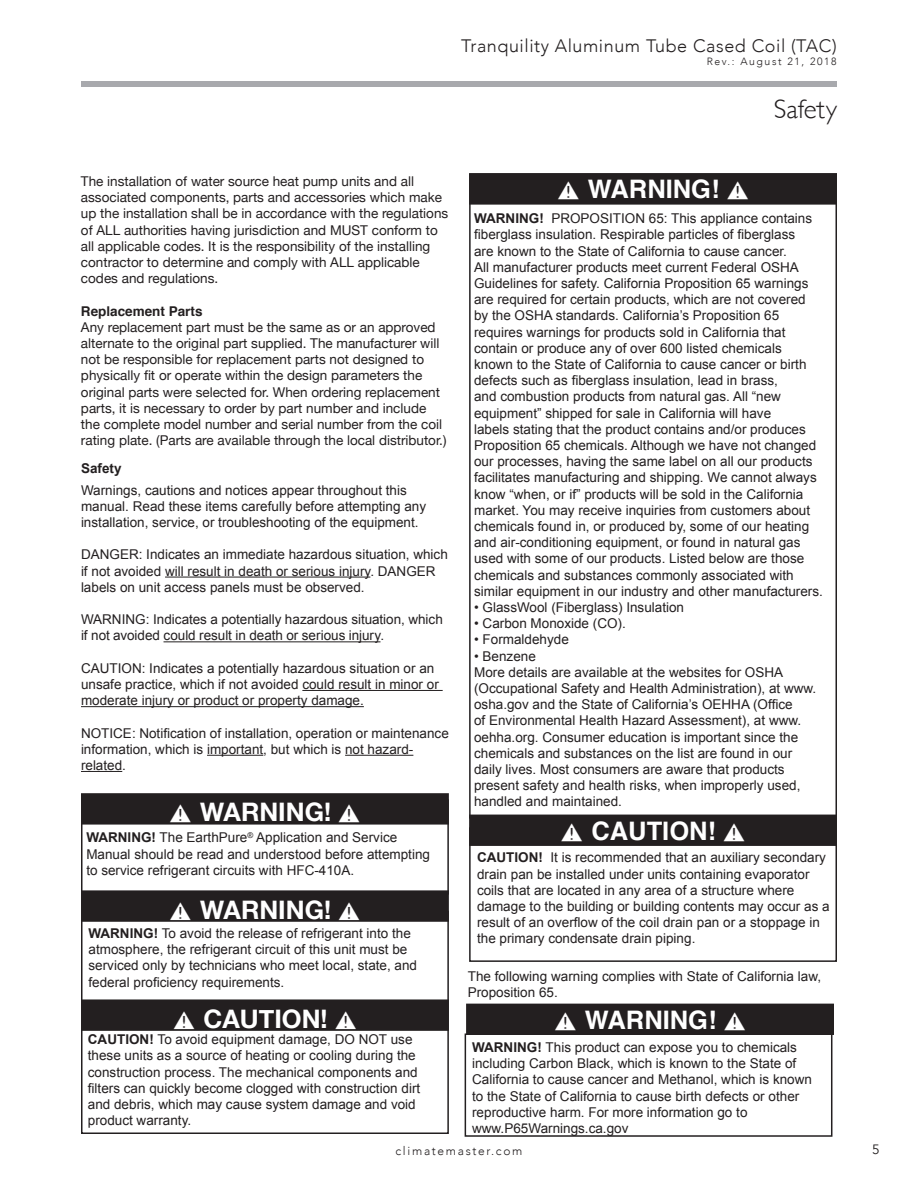
<style>
.page{position:relative;width:918px;height:1188px;background:#fff}
.page>*{position:absolute;margin:0;border:0;box-sizing:border-box;transform-origin:0 0}
.t1{font:300 27px "Gill Sans";letter-spacing:.005em;color:#231f20}
.t2{font:700 25.5px "Helvetica";color:#fff}
.t3{font:700 25.5px "Helvetica Neue";color:#fff}
.t4{font:300 18px "Avenir";letter-spacing:.03em;color:#231f20}
.t5{font:13.5px/16.2px "Arial";color:#231f20}
.t6{font:13.5px/16.2px "Helvetica Neue";color:#231f20}
.t7{font:700 13.5px "Helvetica";color:#231f20}
.t8{font:700 13.5px "Arial";color:#231f20}
.t9{font:13.5px "Avenir";color:#231f20}
.t10{font:300 12px "Avenir";letter-spacing:.14em;color:#231f20}
.t11{font:300 10.5px "Avenir";letter-spacing:.15em;color:#231f20}
.s1{font-weight:700}
</style>
<div class="page">
<div style="left:81px;top:81px;width:756px;height:6px;background:#a8a9ad"></div>
<div style="left:470px;top:174px;width:366px;height:30px;background:#231f20"></div>
<div style="left:469px;top:173px;width:368px;height:32px;border:2px solid #231f20"></div>
<div style="left:469px;top:827px;width:368px;height:135px;border:2px solid #231f20"></div>
<div style="left:470px;top:815px;width:366px;height:30px;background:#231f20"></div>
<div style="left:469px;top:815px;width:368px;height:31px;border:2px solid #231f20"></div>
<div style="left:82px;top:891px;width:366px;height:30px;background:#231f20"></div>
<div style="left:81px;top:890px;width:368px;height:32px;border:2px solid #231f20"></div>
<div style="left:82px;top:794px;width:366px;height:30px;background:#231f20"></div>
<div style="left:81px;top:793px;width:368px;height:32px;border:2px solid #231f20"></div>
<div style="left:81px;top:1006px;width:368px;height:128px;border:2px solid #231f20"></div>
<div style="left:82px;top:1000px;width:366px;height:30px;background:#231f20"></div>
<div style="left:81px;top:999px;width:368px;height:32px;border:2px solid #231f20"></div>
<hr style="left:165px;top:577px;width:205px;height:1px;background:#231f20">
<hr style="left:164px;top:641px;width:217px;height:1px;background:#231f20">
<hr style="left:302px;top:690px;width:141px;height:1px;background:#231f20">
<hr style="left:81px;top:706px;width:283px;height:1px;background:#231f20">
<hr style="left:207px;top:755px;width:56px;height:1px;background:#231f20">
<hr style="left:345px;top:755px;width:68px;height:1px;background:#231f20">
<hr style="left:81px;top:771px;width:41px;height:1px;background:#231f20">
<div style="left:465px;top:1033px;width:367px;height:104px;border:2px solid #231f20"></div>
<div style="left:467px;top:1004px;width:366px;height:30px;background:#231f20"></div>
<div style="left:466px;top:1004px;width:368px;height:31px;border:2px solid #231f20"></div>
<svg style="left:170px;top:919px;width:21px;height:1px"></svg>
<svg style="left:339px;top:919px;width:21px;height:1px"></svg>
<svg style="left:170px;top:822px;width:21px;height:1px"></svg>
<svg style="left:339px;top:822px;width:21px;height:1px"></svg>
<svg style="left:174px;top:1028px;width:20px;height:1px"></svg>
<svg style="left:335px;top:1028px;width:21px;height:1px"></svg>
<h3 class="t4" style="left:461px;top:35px;width:377px">Tranquility Aluminum Tube Cased Coil (TAC)</h3>
<p class="t11" style="left:707px;top:55px;width:132px">Rev.: August 21, 2018</p>
<h1 class="t1" style="left:774px;top:88px;width:65px">Safety</h1>
<p class="t6" style="left:81px;top:174px;width:369px">The installation of water source heat pump units and all associated components, parts and accessories which make up the installation shall be in accordance with the regulations of ALL authorities having jurisdiction and MUST conform to all applicable codes. It is the responsibility of the installing contractor to determine and comply with ALL applicable codes and regulations.</p>
<p class="t7" style="left:81px;top:300px;width:123px">Replacement Parts</p>
<p class="t6" style="left:81px;top:320px;width:367px">Any replacement part must be the same as or an approved alternate to the original part supplied. The manufacturer will not be responsible for replacement parts not designed to physically fit or operate within the design parameters the original parts were selected for. When ordering replacement parts, it is necessary to order by part number and include the complete model number and serial number from the coil rating plate. (Parts are available through the local distributor.)</p>
<p class="t8" style="left:81px;top:459px;width:42px">Safety</p>
<p class="t5" style="left:81px;top:482px;width:347px">Warnings, cautions and notices appear throughout this manual. Read these items carefully before attempting any installation, service, or troubleshooting of the equipment.</p>
<p class="t5" style="left:81px;top:547px;width:368px">DANGER: Indicates an immediate hazardous situation, which if not avoided will result in death or serious injury. DANGER labels on unit access panels must be observed.</p>
<p class="t5" style="left:81px;top:612px;width:363px">WARNING: Indicates a potentially hazardous situation, which if not avoided could result in death or serious injury.</p>
<p class="t5" style="left:81px;top:660px;width:359px">CAUTION: Indicates a potentially hazardous situation or an unsafe practice, which if not avoided could result in minor or moderate injury or product or property damage.</p>
<p class="t5" style="left:81px;top:725px;width:369px">NOTICE: Notification of installation, operation or maintenance information, which is important, but which is not hazard&shy;related.</p>
<h2 class="t3" style="left:200px;top:792px;width:133px">WARNING!</h2>
<p class="t5" style="left:86px;top:830px;width:345px"><span class="s1">WARNING!</span> The EarthPure<sup>®</sup> Application and Service<br>Manual should be read and understood before attempting to service refrigerant circuits with HFC-410A.</p>
<h2 class="t3" style="left:200px;top:889px;width:133px">WARNING!</h2>
<p class="t5" style="left:89px;top:925px;width:330px"><span class="s1">WARNING!</span> To avoid the release of refrigerant into the atmosphere, the refrigerant circuit of this unit must be serviced only by technicians who meet local, state, and federal proficiency requirements.</p>
<h2 class="t3" style="left:204px;top:998px;width:126px">CAUTION!</h2>
<p class="t5" style="left:88px;top:1032px;width:334px"><span class="s1">CAUTION!</span> To avoid equipment damage, DO NOT use these units as a source of heating or cooling during the construction process. The mechanical components and filters can quickly become clogged with construction dirt and debris, which may cause system damage and void product warranty.</p>
<h2 class="t2" style="left:588px;top:169px;width:133px">WARNING!</h2>
<p class="t5" style="left:474px;top:211px;width:350px"><span class="s1">WARNING!</span> PROPOSITION 65: This appliance contains fiberglass insulation. Respirable particles of fiberglass<br>are known to the State of California to cause cancer.<br>All manufacturer products meet current Federal OSHA Guidelines for safety. California Proposition 65 warnings are required for certain products, which are not covered by the OSHA standards. California’s Proposition 65 requires warnings for products sold in California that contain or produce any of over 600 listed chemicals known to the State of California to cause cancer or birth defects such as fiberglass insulation, lead in brass,<br>and combustion products from natural gas. All “new equipment” shipped for sale in California will have<br>labels stating that the product contains and/or produces Proposition 65 chemicals. Although we have not changed our processes, having the same label on all our products facilitates manufacturing and shipping. We cannot always know “when, or if” products will be sold in the California market. You may receive inquiries from customers about chemicals found in, or produced by, some of our heating and air-conditioning equipment, or found in natural gas used with some of our products. Listed below are those chemicals and substances commonly associated with similar equipment in our industry and other manufacturers.</p>
<p class="t5" style="left:474px;top:599px;width:212px">• GlassWool (Fiberglass) Insulation</p>
<p class="t5" style="left:474px;top:616px;width:153px">• Carbon Monoxide (CO).</p>
<p class="t5" style="left:474px;top:632px;width:96px">• Formaldehyde</p>
<p class="t5" style="left:474px;top:648px;width:344px">• Benzene<br>More details are available at the websites for OSHA (Occupational Safety and Health Administration), at www. osha.gov and the State of California’s OEHHA (Office<br>of Environmental Health Hazard Assessment), at www. oehha.org. Consumer education is important since the chemicals and substances on the list are found in our daily lives. Most consumers are aware that products present safety and health risks, when improperly used, handled and maintained.</p>
<h2 class="t2" style="left:591px;top:810px;width:126px">CAUTION!</h2>
<p class="t5" style="left:477px;top:850px;width:354px"><span class="s1">CAUTION!</span> It is recommended that an auxiliary secondary drain pan be installed under units containing evaporator coils that are located in any area of a structure where damage to the building or building contents may occur as a result of an overflow of the coil drain pan or a stoppage in the primary condensate drain piping.</p>
<p class="t5" style="left:468px;top:968px;width:355px">The following warning complies with State of California law,<br>Proposition 65.</p>
<h2 class="t2" style="left:585px;top:999px;width:133px">WARNING!</h2>
<p class="t5" style="left:472px;top:1039px;width:341px"><span class="s1">WARNING!</span> This product can expose you to chemicals including Carbon Black, which is known to the State of California to cause cancer and Methanol, which is known to the State of California to cause birth defects or other reproductive harm. For more information go to www.P65Warnings.ca.gov</p>
<p class="t10" style="left:396px;top:1144px;width:128px">climatemaster.com</p>
<p class="t9" style="left:872px;top:1142px;width:9px">5</p>
</div>
